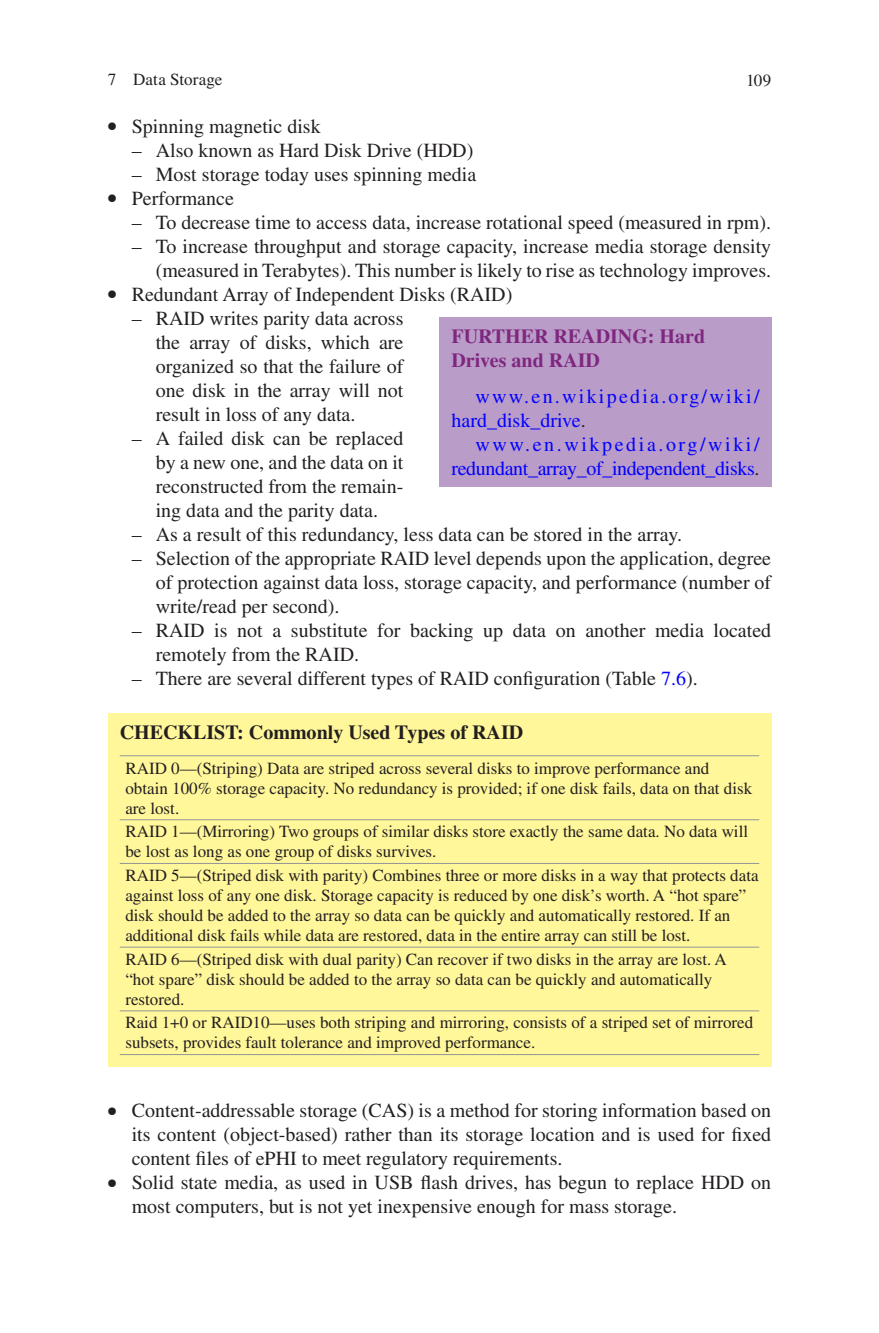
<style>
.page{position:relative;width:879px;height:1333px;background:#fff}
.page>*{position:absolute;margin:0;border:0;box-sizing:border-box;transform-origin:0 0}
.t1{font:20px/24px "Times LT Std";color:#231f20;text-align:justify}
.t2{font:20px/24px "Times LT Std";letter-spacing:-.02em;color:#00f;text-align:right}
.t3{font:20px/24px "Times LT Std";letter-spacing:.11em;color:#00f}
.t4{font:700 20px "Times LT Std";color:#231f20}
.t5{font:700 20px/24px "Times LT Std";color:#7f277f}
.t6{font:17px/20px "Times LT Std";color:#231f20}
.t7{font:17px "Times LT Std Roman 3";letter-spacing:.005em;color:#231f20}
.s1{color:#00f}
.s2{color:#231f20}
</style>
<div class="page">
<div style="left:439px;top:317px;width:332px;height:170px;background:#ba9cc9"></div>
<div style="left:108px;top:713px;width:663px;height:354px;background:#fff79a"></div>
<hr style="left:120px;top:755px;width:639px;height:1px;background:#939598">
<hr style="left:120px;top:819px;width:639px;height:1px;background:#939598">
<hr style="left:120px;top:862px;width:639px;height:1px;background:#939598">
<hr style="left:120px;top:946px;width:639px;height:1px;background:#939598">
<hr style="left:120px;top:1010px;width:639px;height:1px;background:#939598">
<hr style="left:120px;top:1054px;width:639px;height:1px;background:#939598">
<p class="t7" style="left:108px;top:70px;width:116px">7 Data Storage</p>
<p class="t6" style="left:746px;top:70px;width:27px">109</p>
<p class="t1" style="left:108px;top:114px;width:214px">● Spinning magnetic disk</p>
<p class="t1" style="left:132px;top:138px;width:343px">– Also known as Hard Disk Drive (HDD)</p>
<p class="t1" style="left:132px;top:162px;width:346px">– Most storage today uses spinning media</p>
<p class="t1" style="left:108px;top:186px;width:128px">● Performance</p>
<p class="t1" style="left:132px;top:210px;width:641px">– To decrease time to access data, increase rotational speed (measured in rpm).</p>
<p class="t1" style="left:132px;top:234px;width:641px;text-align:right">– To increase throughput and storage capacity, increase media storage density (measured in Terabytes). This number is likely to rise as technology improves.</p>
<p class="t1" style="left:108px;top:282px;width:406px">● Redundant Array of Independent Disks (RAID)</p>
<p class="t1" style="left:156px;top:306px;width:249px;text-indent:-24px">– RAID writes parity data across the array of disks, which are organized so that the failure of one disk in the array will not result in loss of any data.</p>
<p class="t1" style="left:156px;top:426px;width:249px;text-indent:-24px">– A failed disk can be replaced by a new one, and the data on it reconstructed from the remain&shy;ing data and the parity data.</p>
<p class="t1" style="left:132px;top:522px;width:552px">– As a result of this redundancy, less data can be stored in the array.</p>
<p class="t1" style="left:156px;top:546px;width:617px;text-indent:-24px">– Selection of the appropriate RAID level depends upon the application, degree of protection against data loss, storage capacity, and performance (number of write/read per second).</p>
<p class="t1" style="left:156px;top:618px;width:617px;text-indent:-24px">– RAID is not a substitute for backing up data on another media located remotely from the RAID.</p>
<p class="t1" style="left:132px;top:666px;width:567px">– There are several different types of RAID configuration (Table <span class="s1">7.6</span>).</p>
<p class="t5" style="left:451px;top:324px;width:255px">FURTHER READING: Hard<br>Drives and RAID</p>
<p class="t3" style="left:451px;top:384px;width:309px;text-indent:24px">www.en.wikipedia.org/wiki/ hard_disk_drive<span class="s2">.</span></p>
<p class="t2" style="left:451px;top:432px;width:310px">www.en.wikpedia.org/wiki/ redundant_array_of_independent_disks<span class="s2">.</span></p>
<p class="t4" style="left:120px;top:720px;width:405px">CHECKLIST: Commonly Used Types of RAID</p>
<p class="t6" style="left:125px;top:757px;width:628px">RAID 0—(Striping) Data are striped across several disks to improve performance and obtain 100% storage capacity. No redundancy is provided; if one disk fails, data on that disk are lost.</p>
<p class="t6" style="left:125px;top:821px;width:624px">RAID 1—(Mirroring) Two groups of similar disks store exactly the same data. No data will be lost as long as one group of disks survives.</p>
<p class="t6" style="left:125px;top:865px;width:635px">RAID 5—(Striped disk with parity) Combines three or more disks in a way that protects data against loss of any one disk. Storage capacity is reduced by one disk’s worth. A “hot spare” disk should be added to the array so data can be quickly and automatically restored. If an additional disk fails while data are restored, data in the entire array can still be lost.</p>
<p class="t6" style="left:125px;top:948px;width:603px">RAID 6—(Striped disk with dual parity) Can recover if two disks in the array are lost. A “hot spare” disk should be added to the array so data can be quickly and automatically restored.</p>
<p class="t6" style="left:125px;top:1012px;width:629px">Raid 1+0 or RAID10—uses both striping and mirroring, consists of a striped set of mirrored subsets, provides fault tolerance and improved performance.</p>
<p class="t1" style="left:132px;top:1098px;width:641px;text-indent:-24px">● Content-addressable storage (CAS) is a method for storing information based on its content (object-based) rather than its storage location and is used for fixed content files of ePHI to meet regulatory requirements.</p>
<p class="t1" style="left:132px;top:1170px;width:641px;text-indent:-24px">● Solid state media, as used in USB flash drives, has begun to replace HDD on most computers, but is not yet inexpensive enough for mass storage.</p>
</div>
